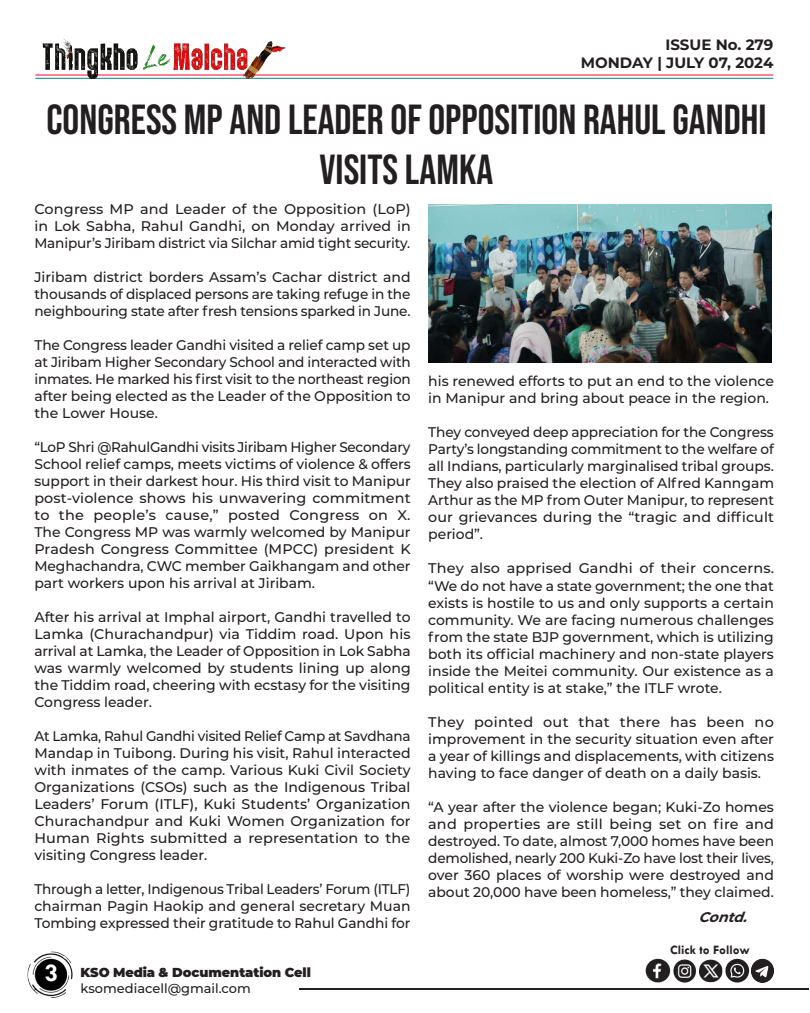
<style>
.page{position:relative;width:810px;height:1013px;background:#fff}
.page>*{position:absolute;margin:0;border:0;box-sizing:border-box;transform-origin:0 0}
.t1{font:42px/50.4px "Bebas Neue";color:#231f20;text-align:center}
.t2{font:700 26px "Tw Cen";color:#fff}
.t3{font:700 15px/18px "Montserrat";color:#231f20;text-align:right}
.t4{font:500 14px/17px "Montserrat";color:#231f20;text-align:justify}
.t5{font:italic 700 14px "Montserrat";color:#231f20}
.t6{font:900 13px "Montserrat";letter-spacing:-.005em;color:#231f20}
.t7{font:500 13px "Montserrat";color:#231f20}
.t8{font:700 13px "Tw Cen";color:#231f20}
</style>
<div class="page">
<hr style="left:299px;top:988px;width:509px;height:1px;background:#231f20">
<img style="left:27px;top:951px;width:46px;height:47px">
<hr style="left:35px;top:74px;width:738px;height:1px;background:#ff002d">
<hr style="left:35px;top:78px;width:738px;height:1px;background:#00848b">
<img style="left:35px;top:38px;width:254px;height:41px">
<img style="left:645px;top:958px;width:129px;height:25px">
<img style="left:428px;top:204px;width:344px;height:158px">
<p class="t3" style="left:581px;top:35px;width:194px">ISSUE No. 279<br>MONDAY | JULY 07, 2024</p>
<h1 class="t1" style="left:46px;top:93px;width:722px">CONGRESS MP AND LEADER OF OPPOSITION RAHUL GANDHI<br>VISITS LAMKA</h1>
<p class="t4" style="left:34px;top:199px;width:378px">Congress MP and Leader of the Opposition (LoP) in Lok Sabha, Rahul Gandhi, on Monday arrived in Manipur’s Jiribam district via Silchar amid tight security.</p>
<p class="t4" style="left:34px;top:267px;width:378px">Jiribam district borders Assam’s Cachar district and thousands of displaced persons are taking refuge in the neighbouring state after fresh tensions sparked in June.</p>
<p class="t4" style="left:34px;top:335px;width:378px">The Congress leader Gandhi visited a relief camp set up at Jiribam Higher Secondary School and interacted with inmates. He marked his first visit to the northeast region after being elected as the Leader of the Opposition to the Lower House.</p>
<p class="t4" style="left:34px;top:437px;width:378px">“LoP Shri @RahulGandhi visits Jiribam Higher Secondary School relief camps, meets victims of violence &amp; offers support in their darkest hour. His third visit to Manipur post-violence shows his unwavering commitment to the people’s cause,” posted Congress on X.<br>The Congress MP was warmly welcomed by Manipur Pradesh Congress Committee (MPCC) president K Meghachandra, CWC member Gaikhangam and other part workers upon his arrival at Jiribam.</p>
<p class="t4" style="left:34px;top:607px;width:378px">After his arrival at Imphal airport, Gandhi travelled to Lamka (Churachandpur) via Tiddim road. Upon his arrival at Lamka, the Leader of Opposition in Lok Sabha was warmly welcomed by students lining up along the Tiddim road, cheering with ecstasy for the visiting Congress leader.</p>
<p class="t4" style="left:34px;top:726px;width:378px">At Lamka, Rahul Gandhi visited Relief Camp at Savdhana Mandap in Tuibong. During his visit, Rahul interacted with inmates of the camp. Various Kuki Civil Society Organizations (CSOs) such as the Indigenous Tribal Leaders’ Forum (ITLF), Kuki Students’ Organization Churachandpur and Kuki Women Organization for Human Rights submitted a representation to the visiting Congress leader.</p>
<p class="t4" style="left:34px;top:879px;width:378px">Through a letter, Indigenous Tribal Leaders’ Forum (ITLF) chairman Pagin Haokip and general secretary Muan Tombing expressed their gratitude to Rahul Gandhi for</p>
<p class="t4" style="left:428px;top:372px;width:347px">his renewed efforts to put an end to the violence in Manipur and bring about peace in the region.</p>
<p class="t4" style="left:428px;top:423px;width:347px">They conveyed deep appreciation for the Congress Party’s longstanding commitment to the welfare of all Indians, particularly marginalised tribal groups.<br>They also praised the election of Alfred Kanngam Arthur as the MP from Outer Manipur, to represent our grievances during the “tragic and difficult period”.</p>
<p class="t4" style="left:428px;top:559px;width:347px">They also apprised Gandhi of their concerns. “We do not have a state government; the one that exists is hostile to us and only supports a certain community. We are facing numerous challenges from the state BJP government, which is utilizing both its official machinery and non-state players inside the Meitei community. Our existence as a political entity is at stake,” the ITLF wrote.</p>
<p class="t4" style="left:428px;top:712px;width:347px">They pointed out that there has been no improvement in the security situation even after a year of killings and displacements, with citizens having to face danger of death on a daily basis.</p>
<p class="t4" style="left:428px;top:797px;width:347px">“A year after the violence began; Kuki-Zo homes and properties are still being set on fire and destroyed. To date, almost 7,000 homes have been demolished, nearly 200 Kuki-Zo have lost their lives, over 360 places of worship were destroyed and about 20,000 have been homeless,” they claimed.</p>
<p class="t5" style="left:699px;top:906px;width:56px">Contd.</p>
<h2 class="t2" style="left:44px;top:957px;width:15px">3</h2>
<p class="t6" style="left:81px;top:962px;width:232px">KSO Media &amp; Documentation Cell</p>
<p class="t7" style="left:81px;top:978px;width:172px">ksomediacell@gmail.com</p>
<p class="t8" style="left:670px;top:942px;width:81px">Click to Follow</p>
</div>
